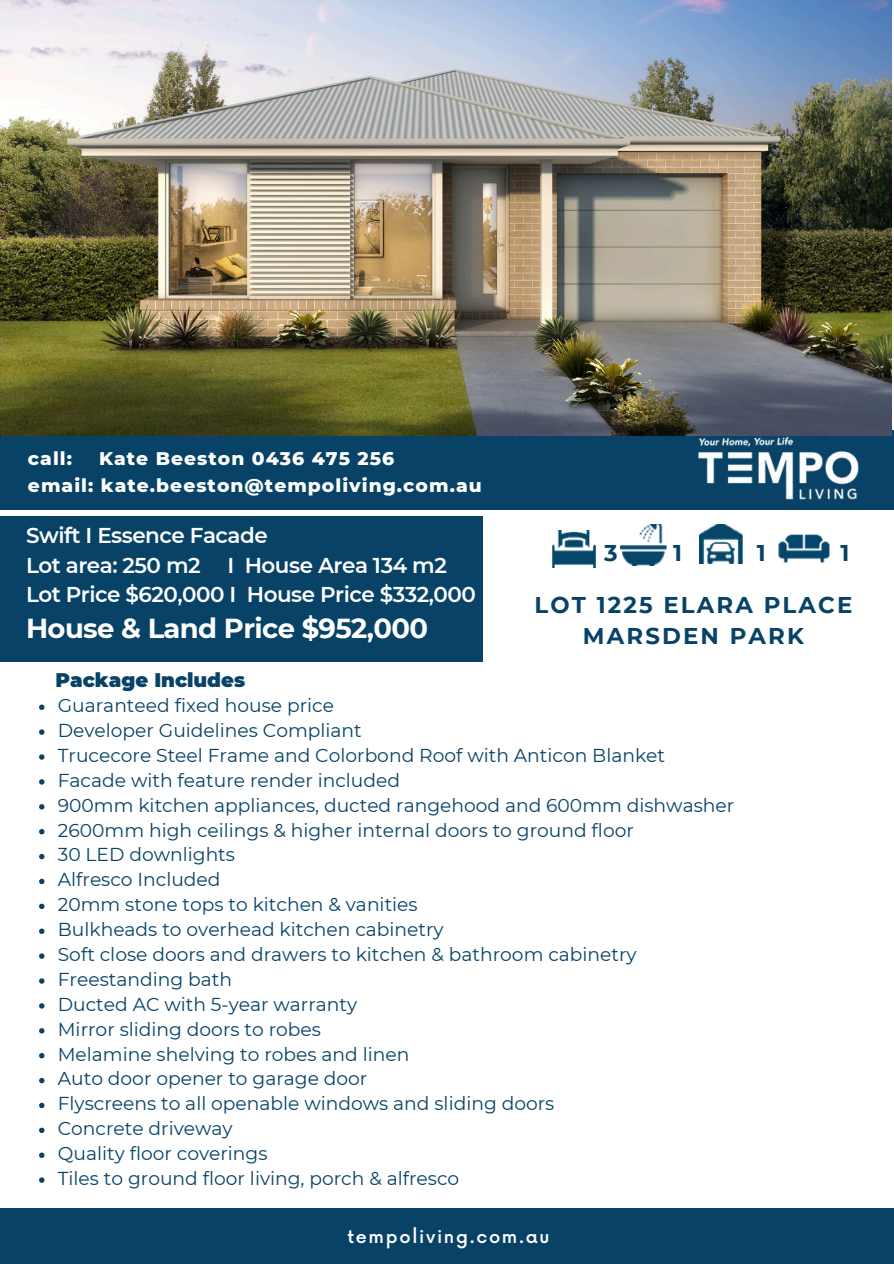
<style>
.page{position:relative;width:894px;height:1264px;background:#fff}
.page>*{position:absolute;margin:0;border:0;box-sizing:border-box;transform-origin:0 0}
.t1{font:700 27.45px "Montserrat";letter-spacing:-.02em;color:#fff}
.t2{font:700 22.8px/31.5px "Montserrat";letter-spacing:.095em;color:#084367;text-align:center}
.t3{font:600 21.45px/29.2px "Montserrat";letter-spacing:-.02em;color:#fff}
.t4{font:900 19.65px "Montserrat";color:#084367}
.t5{font:800 18.75px "Montserrat";letter-spacing:.055em;color:#fff}
.t6{font:18.6px "Montserrat";color:#084367}
.t7{font:500 17.85px "Now";letter-spacing:.095em;color:#fff}
</style>
<div class="page">
<div style="left:0;top:1208px;width:893px;height:55px;background:#084367"></div>
<div style="left:0;top:430px;width:893px;height:79px;background:#084367"></div>
<img style="left:693px;top:435px;width:170px;height:65px">
<div style="left:0;top:516px;width:482px;height:145px;background:#084367"></div>
<img style="left:699px;top:524px;width:43px;height:39px">
<img style="left:552px;top:530px;width:43px;height:37px">
<img style="left:620px;top:524px;width:46px;height:42px">
<img style="left:778px;top:534px;width:53px;height:29px">
<img style="left:0;top:0;width:891px;height:435px">
<svg style="left:39px;top:704px;width:5px;height:6px"></svg>
<svg style="left:39px;top:729px;width:5px;height:6px"></svg>
<svg style="left:39px;top:754px;width:5px;height:5px"></svg>
<svg style="left:39px;top:779px;width:5px;height:5px"></svg>
<svg style="left:39px;top:804px;width:5px;height:5px"></svg>
<svg style="left:39px;top:829px;width:5px;height:5px"></svg>
<svg style="left:39px;top:853px;width:5px;height:6px"></svg>
<svg style="left:39px;top:878px;width:5px;height:6px"></svg>
<svg style="left:39px;top:903px;width:5px;height:6px"></svg>
<svg style="left:39px;top:928px;width:5px;height:6px"></svg>
<svg style="left:39px;top:953px;width:5px;height:5px"></svg>
<svg style="left:39px;top:978px;width:5px;height:5px"></svg>
<svg style="left:39px;top:1003px;width:5px;height:5px"></svg>
<svg style="left:39px;top:1028px;width:5px;height:5px"></svg>
<svg style="left:39px;top:1053px;width:5px;height:5px"></svg>
<svg style="left:39px;top:1077px;width:5px;height:6px"></svg>
<svg style="left:39px;top:1102px;width:5px;height:6px"></svg>
<svg style="left:39px;top:1127px;width:5px;height:6px"></svg>
<svg style="left:39px;top:1152px;width:5px;height:5px"></svg>
<svg style="left:39px;top:1177px;width:5px;height:5px"></svg>
<p class="t5" style="left:28px;top:446px;width:46px">call:</p>
<p class="t5" style="left:99px;top:446px;width:297px">Kate Beeston 0436 475 256</p>
<p class="t5" style="left:28px;top:473px;width:455px">email: kate.beeston@tempoliving.com.au</p>
<p class="t3" style="left:26px;top:521px;width:451px">Swift I Essence Facade<br>Lot area: 250 m2 I House Area 134 m2<br>Lot Price $620,000 I House Price $332,000</p>
<p class="t1" style="left:26px;top:611px;width:403px">House &amp; Land Price $952,000</p>
<p class="t2" style="left:604px;top:537px;width:15px">3</p>
<p class="t2" style="left:673px;top:537px;width:10px">1</p>
<p class="t2" style="left:756px;top:537px;width:10px">1</p>
<p class="t2" style="left:840px;top:537px;width:10px">1</p>
<h3 class="t2" style="left:534px;top:589px;width:319px">LOT 1225 ELARA PLACE<br>MARSDEN PARK</h3>
<p class="t4" style="left:56px;top:668px;width:191px">Package Includes</p>
<p class="t6" style="left:58px;top:694px;width:277px">Guaranteed fixed house price</p>
<h1 class="t6" style="left:58px;top:719px;width:305px">Developer Guidelines Compliant</h1>
<h3 class="t6" style="left:58px;top:744px;width:608px">Trucecore Steel Frame and Colorbond Roof with Anticon Blanket</h3>
<p class="t6" style="left:58px;top:768px;width:343px">Facade with feature render included</p>
<p class="t6" style="left:58px;top:793px;width:677px">900mm kitchen appliances, ducted rangehood and 600mm dishwasher</p>
<p class="t6" style="left:58px;top:818px;width:577px">2600mm high ceilings &amp; higher internal doors to ground floor</p>
<p class="t6" style="left:58px;top:843px;width:179px">30 LED downlights</p>
<p class="t6" style="left:58px;top:868px;width:164px">Alfresco Included</p>
<p class="t6" style="left:58px;top:893px;width:361px">20mm stone tops to kitchen &amp; vanities</p>
<p class="t6" style="left:58px;top:918px;width:387px">Bulkheads to overhead kitchen cabinetry</p>
<p class="t6" style="left:58px;top:943px;width:580px">Soft close doors and drawers to kitchen &amp; bathroom cabinetry</p>
<p class="t6" style="left:58px;top:967px;width:176px">Freestanding bath</p>
<p class="t6" style="left:58px;top:992px;width:301px">Ducted AC with 5-year warranty</p>
<p class="t6" style="left:58px;top:1017px;width:264px">Mirror sliding doors to robes</p>
<p class="t6" style="left:58px;top:1042px;width:353px">Melamine shelving to robes and linen</p>
<p class="t6" style="left:58px;top:1067px;width:311px">Auto door opener to garage door</p>
<p class="t6" style="left:58px;top:1092px;width:498px">Flyscreens to all openable windows and sliding doors</p>
<p class="t6" style="left:58px;top:1117px;width:176px">Concrete driveway</p>
<p class="t6" style="left:58px;top:1142px;width:211px">Quality floor coverings</p>
<p class="t6" style="left:58px;top:1166px;width:403px">Tiles to ground floor living, porch &amp; alfresco</p>
<p class="t7" style="left:347px;top:1227px;width:204px">tempoliving.com.au</p>
</div>
